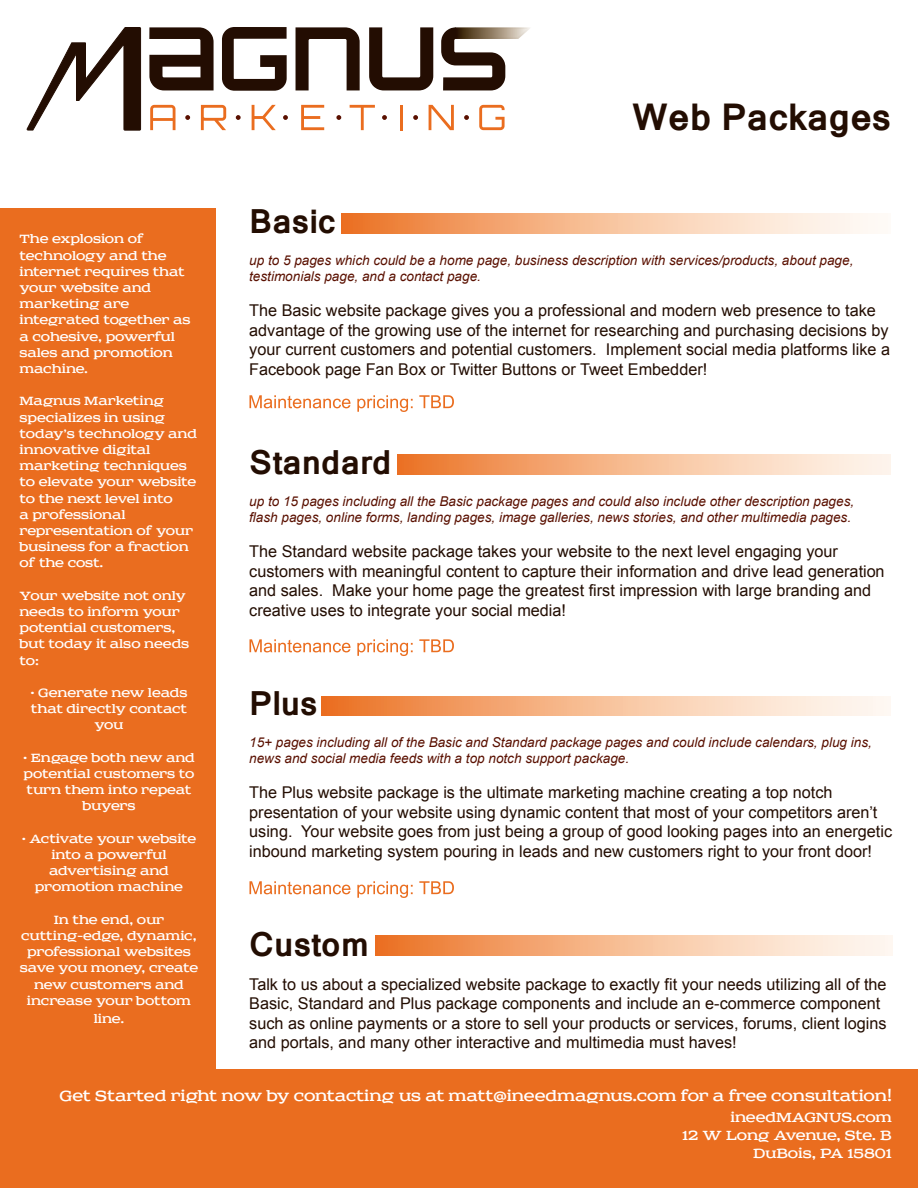
<style>
.page{position:relative;width:918px;height:1188px;background:#fff}
.page>*{position:absolute;margin:0;border:0;box-sizing:border-box;transform-origin:0 0}
.t1{font:700 36px "Kartika";color:#230d02}
.t2{font:700 32.55px "Kartika";color:#230d02}
.t3{font:16.5px "Sreda";color:#fff}
.t4{font:16.2px/19.5px "Arial";color:#230d02}
.t5{font:15px/18px "Sreda";color:#fff;text-align:right}
.t6{font:13.5px/16.2px "Sreda";letter-spacing:-.01em;color:#fff;text-align:center}
.t7{font:italic 13.5px/16.2px "Arial";color:#5a1000}
</style>
<div class="page">
<svg style="left:150px;top:105px;width:26px;height:25px"></svg>
<svg style="left:201px;top:105px;width:25px;height:25px"></svg>
<svg style="left:252px;top:105px;width:24px;height:25px"></svg>
<svg style="left:301px;top:105px;width:23px;height:25px"></svg>
<svg style="left:350px;top:105px;width:25px;height:25px"></svg>
<hr style="left:400px;top:105px;width:3px;height:25px;background:#ea6d1f">
<svg style="left:429px;top:105px;width:25px;height:25px"></svg>
<svg style="left:479px;top:105px;width:26px;height:25px"></svg>
<svg style="left:222px;top:27px;width:65px;height:64px"></svg>
<svg style="left:149px;top:27px;width:65px;height:63px"></svg>
<svg style="left:296px;top:27px;width:64px;height:63px"></svg>
<svg style="left:369px;top:27px;width:64px;height:63px"></svg>
<svg style="left:441px;top:27px;width:89px;height:63px"></svg>
<svg style="left:185px;top:115px;width:5px;height:5px"></svg>
<svg style="left:236px;top:115px;width:5px;height:5px"></svg>
<svg style="left:283px;top:115px;width:5px;height:5px"></svg>
<svg style="left:336px;top:115px;width:5px;height:5px"></svg>
<svg style="left:382px;top:115px;width:5px;height:5px"></svg>
<svg style="left:413px;top:115px;width:5px;height:5px"></svg>
<svg style="left:464px;top:115px;width:5px;height:5px"></svg>
<svg style="left:27px;top:27px;width:114px;height:103px"></svg>
<div style="left:0;top:1070px;width:918px;height:118px;background:#ea6d1f"></div>
<div style="left:0;top:208px;width:216px;height:980px;background:#ea6d1f"></div>
<div style="left:322px;top:696px;width:569px;height:20px;background:linear-gradient(to right,#ed772a,#fff)"></div>
<div style="left:375px;top:936px;width:518px;height:19px;background:linear-gradient(to right,#ed772b,#fff)"></div>
<div style="left:398px;top:455px;width:493px;height:19px;background:linear-gradient(to right,#ed792d,#fffef9)"></div>
<div style="left:342px;top:214px;width:549px;height:19px;background:linear-gradient(to right,#ed792e,#fff)"></div>
<svg style="left:249px;top:395px;width:101px;height:13px"></svg>
<svg style="left:357px;top:395px;width:56px;height:17px"></svg>
<svg style="left:419px;top:395px;width:35px;height:13px"></svg>
<svg style="left:249px;top:639px;width:101px;height:13px"></svg>
<svg style="left:357px;top:639px;width:56px;height:17px"></svg>
<svg style="left:419px;top:639px;width:35px;height:13px"></svg>
<svg style="left:249px;top:881px;width:101px;height:13px"></svg>
<svg style="left:357px;top:881px;width:56px;height:17px"></svg>
<svg style="left:419px;top:881px;width:35px;height:13px"></svg>
<p class="t6" style="left:20px;top:231px;width:173px;text-align:left">The explosion of technology and the internet requires that your website and marketing are integrated together as a cohesive, powerful sales and promotion machine.</p>
<p class="t6" style="left:20px;top:393px;width:179px;text-align:left">Magnus Marketing specializes in using today’s technology and innovative digital marketing techniques to elevate your website to the next level into<br>a professional representation of your business for a fraction of the cost.</p>
<p class="t6" style="left:20px;top:588px;width:171px;text-align:left">Your website not only needs to inform your potential customers, but today it also needs to:</p>
<p class="t6" style="left:31px;top:685px;width:158px">• Generate new leads that directly contact you</p>
<p class="t6" style="left:23px;top:750px;width:173px">• Engage both new and potential customers to turn them into repeat buyers</p>
<p class="t6" style="left:22px;top:831px;width:176px">• Activate your website into a powerful advertising and promotion machine</p>
<p class="t6" style="left:20px;top:912px;width:180px">In the end, our cutting-edge, dynamic, professional websites save you money, create new customers and increase your bottom</p>
<p class="t6" style="left:94px;top:1011px;width:32px">line.</p>
<h2 class="t2" style="left:249px;top:201px;width:88px">Basic</h2>
<h1 class="t1" style="left:632px;top:94px;width:261px">Web Packages</h1>
<p class="t7" style="left:249px;top:252px;width:606px">up to 5 pages which could be a home page, business description with services/products, about page, testimonials page, and a contact page.</p>
<p class="t4" style="left:249px;top:301px;width:642px">The Basic website package gives you a professional and modern web presence to take advantage of the growing use of the internet for researching and purchasing decisions by your current customers and potential customers. Implement social media platforms like a Facebook page Fan Box or Twitter Buttons or Tweet Embedder!</p>
<h2 class="t2" style="left:249px;top:442px;width:144px">Standard</h2>
<p class="t7" style="left:249px;top:493px;width:607px">up to 15 pages including all the Basic package pages and could also include other description pages, flash pages, online forms, landing pages, image galleries, news stories, and other multimedia pages.</p>
<p class="t4" style="left:249px;top:542px;width:637px">The Standard website package takes your website to the next level engaging your customers with meaningful content to capture their information and drive lead generation and sales. Make your home page the greatest first impression with large branding and creative uses to integrate your social media!</p>
<h2 class="t2" style="left:249px;top:683px;width:70px">Plus</h2>
<p class="t7" style="left:249px;top:734px;width:624px">15+ pages including all of the Basic and Standard package pages and could include calendars, plug ins, news and social media feeds with a top notch support package.</p>
<p class="t4" style="left:249px;top:783px;width:644px">The Plus website package is the ultimate marketing machine creating a top notch presentation of your website using dynamic content that most of your competitors aren’t using. Your website goes from just being a group of good looking pages into an energetic inbound marketing system pouring in leads and new customers right to your front door!</p>
<h2 class="t2" style="left:249px;top:924px;width:122px">Custom</h2>
<p class="t4" style="left:249px;top:975px;width:639px">Talk to us about a specialized website package to exactly fit your needs utilizing all of the Basic, Standard and Plus package components and include an e-commerce component such as online payments or a store to sell your products or services, forums, client logins and portals, and many other interactive and multimedia must haves!</p>
<p class="t3" style="left:60px;top:1086px;width:834px">Get Started right now by contacting us at matt@ineedmagnus.com for a free consultation!</p>
<p class="t5" style="left:682px;top:1108px;width:211px">ineedMAGNUS.com<br>12 W Long Avenue, Ste. B<br>DuBois, PA 15801</p>
</div>
